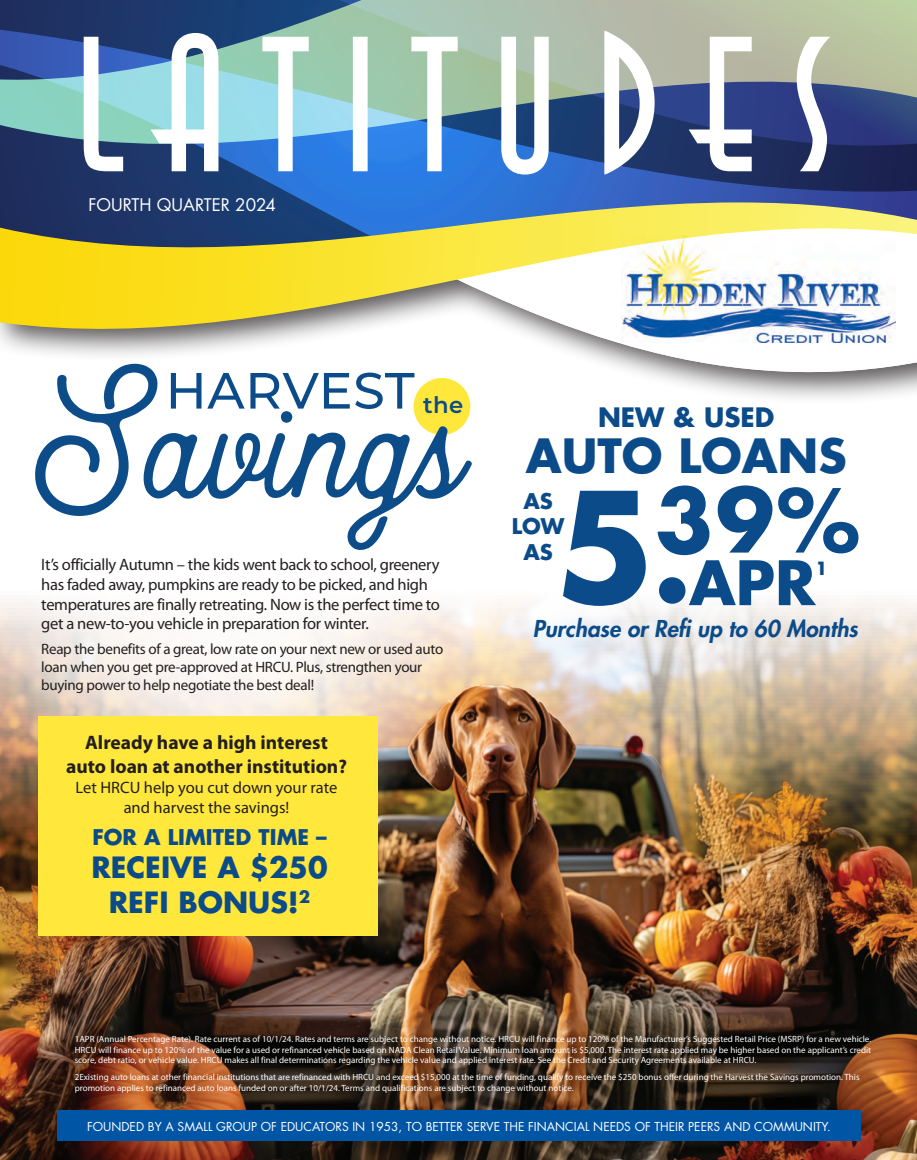
<style>
.page{position:relative;width:917px;height:1160px;background:#fff}
.page>*{position:absolute;margin:0;border:0;box-sizing:border-box;transform-origin:0 0}
.t1{font:700 85.5px "Futura Std";color:#0c4b89}
.t2{font:700 59.55px "Futura Std";color:#0c4b89}
.t3{font:500 50.85px "Montserrat";letter-spacing:.01em;color:#0c4b89}
.t4{font:700 45.9px "Futura Std";color:#0c4b89}
.t5{font:700 28.5px/34.5px "Futura Std";color:#0c4b89;text-align:center}
.t6{font:700 25.95px "Futura Std";color:#0c4b89}
.t7{font:italic 800 22.65px "Futura Std";color:#0c4b89}
.t8{font:600 22.65px "Montserrat";color:#0c4b89}
.t9{font:700 21px/25.7px "Futura Std";color:#0c4b89;text-align:center}
.t10{font:700 19.5px/23.4px "Myriad Pro";color:#231f20;text-align:center}
.t11{font:700 17.7px "Futura Std";color:#0c4b89}
.t12{font:16.95px "Futura Std";color:#fff}
.t13{font:16.5px/19.8px "Myriad Pro";letter-spacing:-.02em;color:#231f20}
.t14{font:16.5px/19.8px "Myriad Pro";color:#231f20;text-align:center}
.t15{font:15px/18px "Myriad Pro";letter-spacing:-.02em;color:#231f20}
.t16{font:12px "Futura Std";color:#fff}
.t17{font:9px/10.5px "Myriad Pro";color:#fff;text-align:justify}
.s1{font-size:146.7px}
.s2{font-size:113.1px}
</style>
<div class="page">
<img style="left:0;top:599px;width:916px;height:560px">
<img style="left:0;top:599px;width:453px;height:269px">
<svg style="left:639px;top:372px;width:277px;height:27px"></svg>
<svg style="left:6px;top:343px;width:910px;height:29px"></svg>
<svg style="left:0;top:0;width:916px;height:202px;background:#567496"></svg>
<svg style="left:0;top:202px;width:916px;height:141px"></svg>
<svg style="left:84px;top:31px;width:746px;height:143px"></svg>
<img style="left:621px;top:235px;width:274px;height:107px">
<div style="left:57px;top:1110px;width:803px;height:30px;background:#0155a5"></div>
<div style="left:39px;top:716px;width:339px;height:219px;background:#ffe83b"></div>
<svg style="left:12px;top:599px;width:457px;height:123px"></svg>
<svg style="left:35px;top:364px;width:437px;height:186px"></svg>
<h3 class="t12" style="left:88px;top:193px;width:189px">FOURTH QUARTER 2024</h3>
<h3 class="t12" style="left:256px;top:193px;width:22px">17</h3>
<h3 class="t3" style="left:165px;top:355px;width:250px">HARVEST</h3>
<h3 class="t8" style="left:423px;top:389px;width:41px">the</h3>
<h3 class="t13" style="left:41px;top:554px;width:400px">It’s officially Autumn – the kids went back to school, greenery has faded away, pumpkins are ready to be picked, and high temperatures are finally retreating. Now is the perfect time to get a new-to-you vehicle in preparation for winter.</h3>
<h3 class="t15" style="left:41px;top:639px;width:403px">Reap the benefits of a great, low rate on your next new or used auto loan when you get pre-approved at HRCU. Plus, strengthen your buying power to help negotiate the best deal!</h3>
<h3 class="t10" style="left:66px;top:730px;width:282px">Already have a high interest auto loan at another institution?</h3>
<h3 class="t14" style="left:76px;top:776px;width:263px">Let HRCU help you cut down your rate and harvest the savings!</h3>
<h3 class="t9" style="left:92px;top:824px;width:236px">FOR A LIMITED TIME –</h3>
<h3 class="t5" style="left:91px;top:849px;width:238px">RECEIVE A $250<br>REFI BONUS!<sup>2</sup></h3>
<h3 class="t6" style="left:597px;top:400px;width:178px">NEW &amp; USED</h3>
<h3 class="t4" style="left:525px;top:425px;width:322px">AUTO LOANS</h3>
<h1 class="t1" style="left:554px;top:463px;width:306px"><span class="s1">5</span><span class="s2">.</span>39%</h1>
<h3 class="t9" style="left:511px;top:487px;width:54px">AS<br>LOW<br>AS</h3>
<h2 class="t2" style="left:689px;top:543px;width:128px">APR</h2>
<h3 class="t11" style="left:815px;top:556px;width:14px">1</h3>
<h3 class="t7" style="left:532px;top:614px;width:326px">Purchase or Refi up to 60 Months</h3>
<p class="t17" style="left:75px;top:1033px;width:797px">1APR (Annual Percentage Rate). Rate current as of 10/1/24. Rates and terms are subject to change without notice. HRCU will finance up to 120% of the Manufacturer’s Suggested Retail Price (MSRP) for a new vehicle.<br>HRCU will finance up to 120% of the value for a used or refinanced vehicle based on NADA Clean Retail Value. Minimum loan amount is $5,000. The interest rate applied may be higher based on the applicant’s credit score, debt ratio, or vehicle value. HRCU makes all final determinations regarding the vehicle value and applied interest rate. See the Credit and Security Agreements available at HRCU.</p>
<p class="t17" style="left:75px;top:1071px;width:786px">2Existing auto loans at other financial institutions that are refinanced with HRCU and exceed $15,000 at the time of funding, qualify to receive the $250 bonus offer during the Harvest the Savings promotion. This promotion applies to refinanced auto loans funded on or after 10/1/24. Terms and qualifications are subject to change without notice.</p>
<h3 class="t16" style="left:87px;top:1118px;width:745px">FOUNDED BY A SMALL GROUP OF EDUCATORS IN 1953, TO BETTER SERVE THE FINANCIAL NEEDS OF THEIR PEERS AND COMMUNITY.</h3>
</div>
